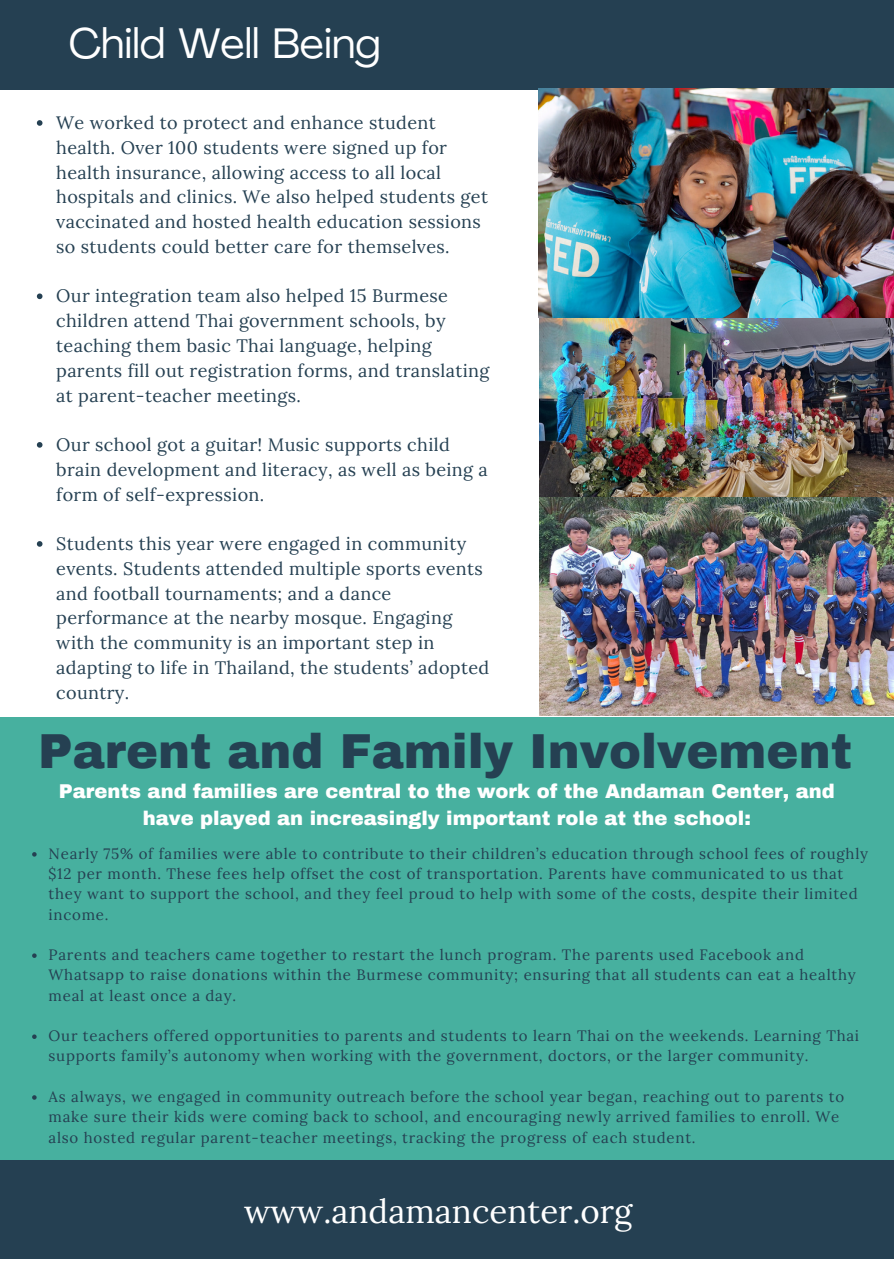
<style>
.page{position:relative;width:894px;height:1264px;background:#fff}
.page>*{position:absolute;margin:0;border:0;box-sizing:border-box;transform-origin:0 0}
.t1{font:900 48px "Archivo";color:#254052}
.t2{font:42px "Agrandir";color:#fff}
.t3{font:33px "Lora";color:#fff}
.t4{font:900 19.5px/27px "Archivo";color:#fff;text-align:center}
.t5{font:18px/24.8px "Lora";letter-spacing:.02em;color:#254052}
.t6{font:15px/20.2px "Lora";letter-spacing:.05em;color:#254052}
</style>
<div class="page">
<div style="left:0;top:0;width:893px;height:89px;background:#254052"></div>
<img style="left:539px;top:488px;width:354px;height:227px">
<div style="left:0;top:716px;width:893px;height:513px;background:#47b09f"></div>
<img style="left:540px;top:317px;width:353px;height:179px">
<svg style="left:32px;top:852px;width:5px;height:4px"></svg>
<svg style="left:32px;top:953px;width:5px;height:4px"></svg>
<svg style="left:32px;top:1034px;width:5px;height:4px"></svg>
<svg style="left:32px;top:1095px;width:5px;height:4px"></svg>
<svg style="left:37px;top:120px;width:5px;height:6px"></svg>
<svg style="left:37px;top:293px;width:5px;height:6px"></svg>
<svg style="left:37px;top:442px;width:5px;height:5px"></svg>
<svg style="left:37px;top:541px;width:5px;height:5px"></svg>
<div style="left:0;top:1160px;width:893px;height:98px;background:#254052"></div>
<img style="left:538px;top:89px;width:355px;height:228px">
<p class="t2" style="left:69px;top:26px;width:313px">Child Well Being</p>
<h1 class="t5" style="left:56px;top:110px;width:433px">We worked to protect and enhance student health. Over 100 students were signed up for health insurance, allowing access to all local hospitals and clinics. We also helped students get vaccinated and hosted health education sessions so students could better care for themselves.</h1>
<h3 class="t5" style="left:56px;top:283px;width:434px">Our integration team also helped 15 Burmese children attend Thai government schools, by teaching them basic Thai language, helping parents fill out registration forms, and translating at parent-teacher meetings.</h3>
<p class="t5" style="left:56px;top:432px;width:433px">Our school got a guitar! Music supports child brain development and literacy, as well as being a form of self-expression.</p>
<p class="t5" style="left:56px;top:531px;width:434px">Students this year were engaged in community events. Students attended multiple sports events and football tournaments; and a dance performance at the nearby mosque. Engaging with the community is an important step in adapting to life in Thailand, the students’ adopted country.</p>
<p class="t1" style="left:38px;top:726px;width:815px">Parent and Family Involvement</p>
<p class="t4" style="left:59px;top:778px;width:777px">Parents and families are central to the work of the Andaman Center, and have played an increasingly important role at the school:</p>
<p class="t6" style="left:49px;top:843px;width:820px">Nearly 75% of families were able to contribute to their children’s education through school fees of roughly $12 per month. These fees help offset the cost of transportation. Parents have communicated to us that they want to support the school, and they feel proud to help with some of the costs, despite their limited income.</p>
<p class="t6" style="left:49px;top:944px;width:808px">Parents and teachers came together to restart the lunch program. The parents used Facebook and<br>Whatsapp to raise donations within the Burmese community; ensuring that all students can eat a healthy meal at least once a day.</p>
<p class="t6" style="left:49px;top:1025px;width:811px">Our teachers offered opportunities to parents and students to learn Thai on the weekends. Learning Thai supports family’s autonomy when working with the government, doctors, or the larger community.</p>
<p class="t6" style="left:49px;top:1086px;width:796px">As always, we engaged in community outreach before the school year began, reaching out to parents to make sure their kids were coming back to school, and encouraging newly arrived families to enroll. We also hosted regular parent-teacher meetings, tracking the progress of each student.</p>
<h2 class="t3" style="left:244px;top:1190px;width:390px">www.andamancenter.org</h2>
</div>
